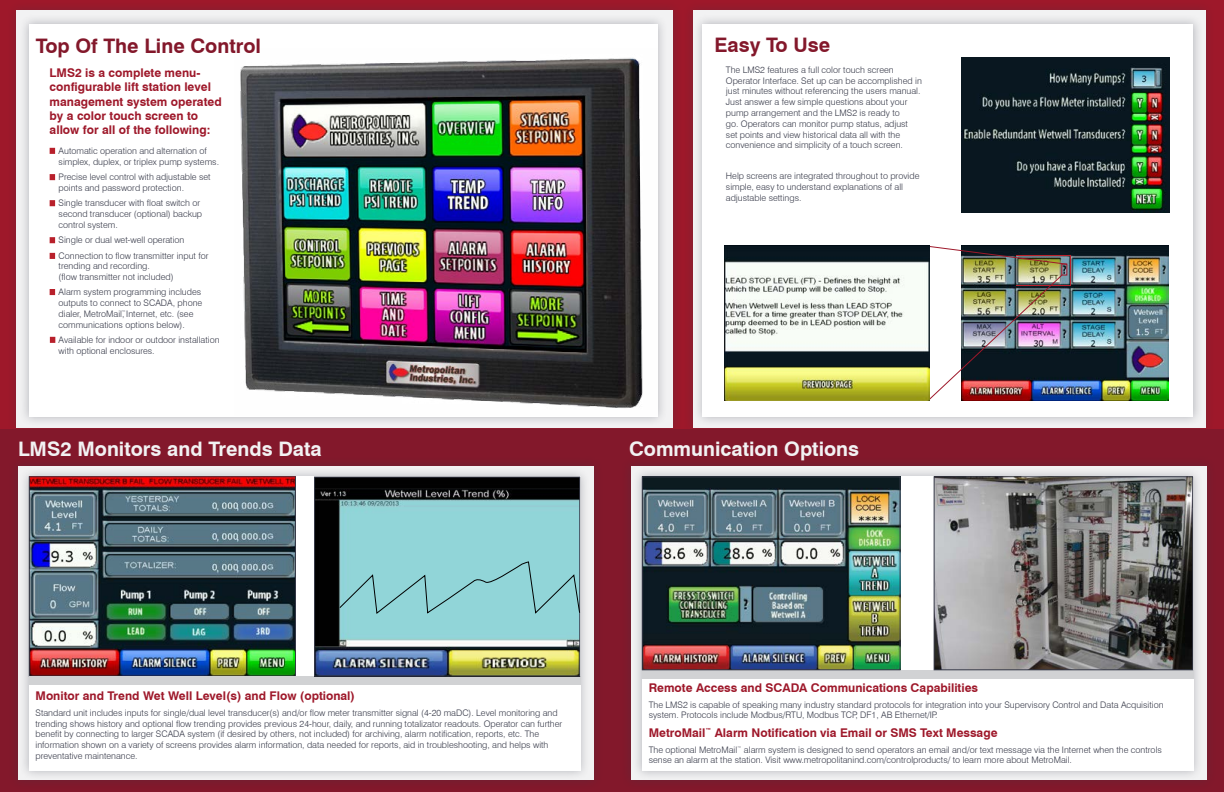
<style>
.page{position:relative;width:1224px;height:792px;background:#fff}
.page>*{position:absolute;margin:0;border:0;box-sizing:border-box;transform-origin:0 0}
.t1{font:700 20px "Swiss 721 BT";color:#f2f2f3}
.t2{font:700 20px "Swiss 721 BT";color:#83182b}
.t3{font:700 12px/14.4px "Swiss 721 BT";color:#9e182a}
.t4{font:300 9px/10.8px "Swiss 721 BT";color:#363948}
</style>
<div class="page">
<div style="left:683px;top:0;width:532px;height:438px;background:#363948;opacity:.32"></div>
<div style="left:7px;top:0;width:676px;height:438px;background:#363948;opacity:.32"></div>
<div style="left:17px;top:11px;width:656px;height:417px;background:#f2f2f3"></div>
<div style="left:693px;top:14px;width:510px;height:413px;background:#363948;opacity:.32"></div>
<div style="left:703px;top:24px;width:490px;height:393px;background:#fff"></div>
<div style="left:19px;top:14px;width:649px;height:413px;background:#363948;opacity:.32"></div>
<div style="left:29px;top:24px;width:629px;height:393px;background:#fff"></div>
<div style="left:0;top:430px;width:1224px;height:362px;background:#83182b"></div>
<div style="left:621px;top:456px;width:596px;height:334px;background:#363948;opacity:.32"></div>
<div style="left:8px;top:456px;width:596px;height:334px;background:#363948;opacity:.32"></div>
<div style="left:19px;top:466px;width:571px;height:315px;background:#363948;opacity:.32"></div>
<div style="left:29px;top:477px;width:551px;height:294px;background:#fff"></div>
<img style="left:31px;top:478px;width:263px;height:197px">
<div style="left:29px;top:476px;width:267px;height:201px;border:1px solid #363948"></div>
<img style="left:240px;top:58px;width:403px;height:350px">
<div style="left:632px;top:466px;width:571px;height:315px;background:#363948;opacity:.32"></div>
<div style="left:642px;top:476px;width:551px;height:295px;background:#fff"></div>
<div style="left:642px;top:670px;width:551px;height:9px;background:#d1d2d4"></div>
<div style="left:29px;top:677px;width:551px;height:8px;background:#d1d2d4"></div>
<img style="left:962px;top:57px;width:207px;height:156px">
<img style="left:316px;top:479px;width:262px;height:196px">
<div style="left:314px;top:477px;width:266px;height:200px;border:1px solid #363948"></div>
<img style="left:644px;top:478px;width:255px;height:190px">
<div style="left:642px;top:476px;width:259px;height:194px;border:1px solid #363948"></div>
<img style="left:936px;top:478px;width:255px;height:190px">
<div style="left:934px;top:476px;width:259px;height:194px;border:1px solid #363948"></div>
<svg style="left:50px;top:148px;width:5px;height:6px"></svg>
<svg style="left:50px;top:174px;width:5px;height:6px"></svg>
<svg style="left:50px;top:200px;width:5px;height:6px"></svg>
<svg style="left:50px;top:237px;width:5px;height:6px"></svg>
<svg style="left:50px;top:253px;width:5px;height:6px"></svg>
<svg style="left:50px;top:289px;width:5px;height:6px"></svg>
<svg style="left:50px;top:337px;width:5px;height:6px"></svg>
<img style="left:961px;top:246px;width:207px;height:154px">
<div style="left:1006px;top:245px;width:74px;height:50px;background:#363948;opacity:.32"></div>
<svg style="left:1063px;top:255px;width:7px;height:30px"></svg>
<img style="left:1016px;top:256px;width:53px;height:28px">
<div style="left:1061px;top:264px;width:6px;height:11px;border:1px solid #9e182a"></div>
<svg style="left:927px;top:245px;width:141px;height:20px"></svg>
<img style="left:930px;top:274px;width:133px;height:127px">
<img style="left:725px;top:246px;width:205px;height:155px">
<div style="left:338px;top:562px;width:243px;height:77px;background:#91d5d8"></div>
<h1 class="t2" style="left:36px;top:34px;width:227px">Top Of The Line Control</h1>
<h2 class="t3" style="left:50px;top:65px;width:174px">LMS2 is a complete menu&shy;configurable lift station level management system operated by a color touch screen to allow for all of the following:</h2>
<p class="t4" style="left:59px;top:146px;width:162px">Automatic operation and alternation of simplex, duplex, or triplex pump systems.</p>
<p class="t4" style="left:59px;top:172px;width:154px">Precise level control with adjustable set points and password protection.</p>
<p class="t4" style="left:59px;top:198px;width:145px">Single transducer with float switch or second transducer (optional) backup control system.</p>
<p class="t4" style="left:59px;top:232px;width:151px;line-height:15.3px">Single or dual wet-well operation<br>Connection to flow transmitter input for</p>
<p class="t4" style="left:59px;top:261px;width:117px">trending and recording.<br>(flow transmitter not included)</p>
<p class="t4" style="left:59px;top:287px;width:145px">Alarm system programming includes outputs to connect to SCADA, phone dialer, MetroMail,<sup>™</sup> Internet, etc. (see communications options below).</p>
<p class="t4" style="left:59px;top:335px;width:162px">Available for indoor or outdoor installation with optional enclosures.</p>
<h1 class="t2" style="left:715px;top:33px;width:117px">Easy To Use</h1>
<p class="t4" style="left:726px;top:64px;width:197px">The LMS2 features a full color touch screen Operator Interface. Set up can be accomplished in just minutes without referencing the users manual.<br>Just answer a few simple questions about your pump arrangement and the LMS2 is ready to<br>go. Operators can monitor pump status, adjust set points and view historical data all with the convenience and simplicity of a touch screen.</p>
<p class="t4" style="left:726px;top:170px;width:195px">Help screens are integrated throughout to provide simple, easy to understand explanations of all adjustable settings.</p>
<h1 class="t1" style="left:18px;top:437px;width:305px">LMS2 Monitors and Trends Data</h1>
<h1 class="t1" style="left:629px;top:437px;width:232px">Communication Options</h1>
<h2 class="t3" style="left:36px;top:689px;width:321px">Monitor and Trend Wet Well Level(s) and Flow (optional)</h2>
<p class="t4" style="left:36px;top:707px;width:528px">Standard unit includes inputs for single/dual level transducer(s) and/or flow meter transmitter signal (4-20 maDC). Level monitoring and trending shows history and optional flow trending provides previous 24-hour, daily, and running totalizator readouts. Operator can further benefit by connecting to larger SCADA system (if desired by others, not included) for archiving, alarm notification, reports, etc. The information shown on a variety of screens provides alarm information, data needed for reports, aid in troubleshooting, and helps with preventative maintenance.</p>
<h2 class="t3" style="left:649px;top:681px;width:331px">Remote Access and SCADA Communications Capabilities</h2>
<p class="t4" style="left:649px;top:699px;width:516px">The LMS2 is capable of speaking many industry standard protocols for integration into your Supervisory Control and Data Acquisition system. Protocols include Modbus/RTU, Modbus TCP, DF1, AB Ethernet/IP.</p>
<h2 class="t3" style="left:649px;top:726px;width:350px">MetroMail<sup>™</sup> Alarm Notification via Email or SMS Text Message</h2>
<p class="t4" style="left:649px;top:744px;width:515px">The optional MetroMail<sup>™</sup> alarm system is designed to send operators an email and/or text message via the Internet when the controls sense an alarm at the station. Visit www.metropolitanind.com/controlproducts/ to learn more about MetroMail.</p>
</div>
